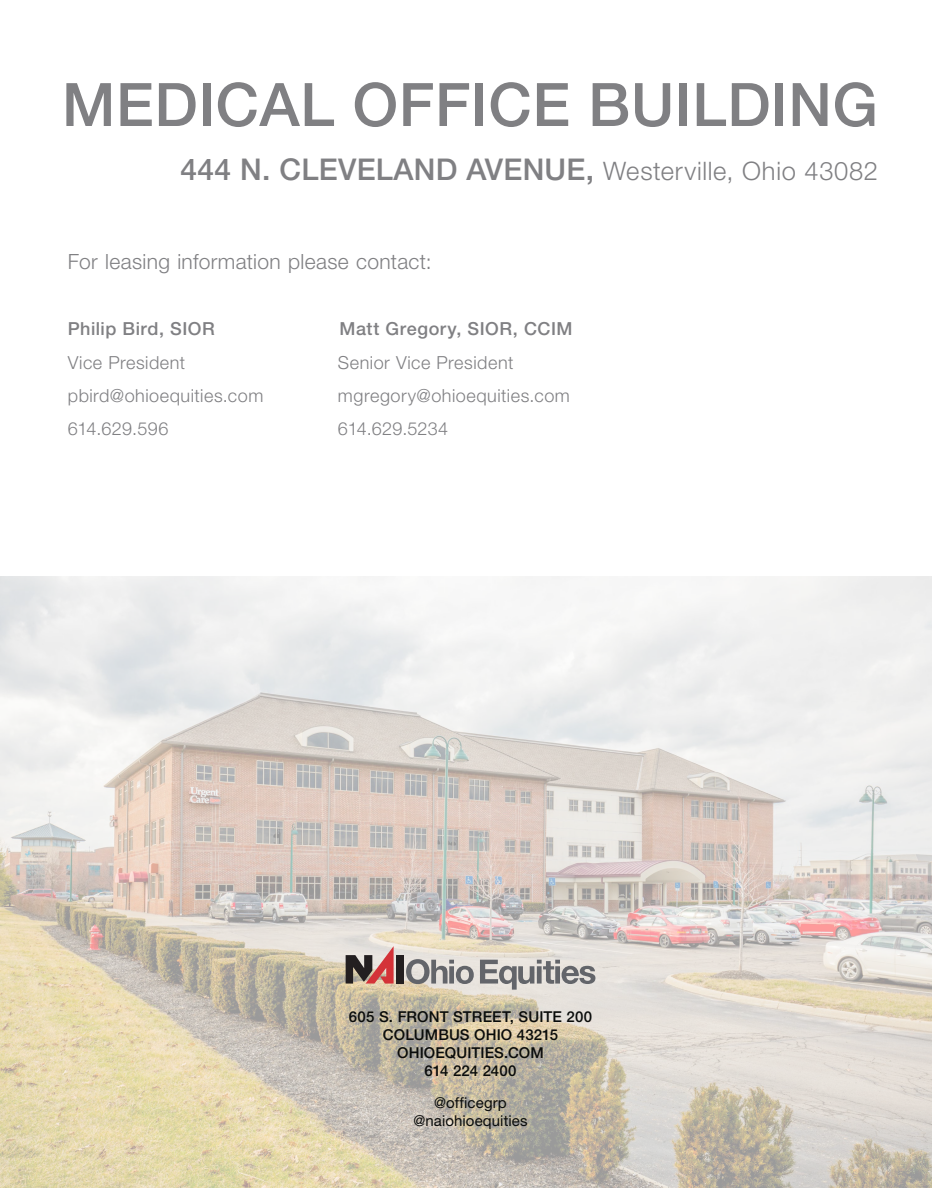
<style>
.page{position:relative;width:932px;height:1188px;background:#fff}
.page>*{position:absolute;margin:0;border:0;box-sizing:border-box;transform-origin:0 0}
.Helvetica_Condensed_20_pt-All_Caps{font:500 60px "Helvetica Neue LT Std";letter-spacing:.01em;color:#808083}
.Helvetica_Condensed_20_pt-All_Caps-2{font:500 30px "Helvetica Neue LT Std";letter-spacing:.01em;color:#808083}
.Body_-_White_Helvetica{font:300 21px "Helvetica Neue LT Std";letter-spacing:.02em;color:#808083}
.t1{font:300 18px "Helvetica Neue LT Std";letter-spacing:.03em;color:#808083}
.t2{font:500 18px "Helvetica Neue LT Std";letter-spacing:.03em;color:#808083}
.t3{font:300 18px "Helvetica Neue LT Std";letter-spacing:.005em;color:#808083}
.Body_-_White_Helvetica-2{font:500 15px/18px "Helvetica Neue LT Std";letter-spacing:.005em;color:#0a0c0b;text-align:center}
.Body_-_White_Helvetica-3{font:15px/18px "Helvetica Neue LT Std";letter-spacing:.005em;color:#0a0c0b;text-align:center}
.s1{font-weight:300;font-size:25.5px}
</style>
<div class="page">
<img style="left:1px;top:577px;width:931px;height:611px">
<div style="left:396px;top:955px;width:7px;height:29px;background:#231f20"></div>
<svg style="left:345px;top:946px;width:48px;height:38px;background:#a57a77"></svg>
<svg style="left:406px;top:959px;width:68px;height:25px;background:#a9a7a6"></svg>
<svg style="left:480px;top:960px;width:115px;height:30px;background:#b2b0ae"></svg>
<p class="Helvetica_Condensed_20_pt-All_Caps" style="left:62px;top:69px;width:817px">MEDICAL OFFICE BUILDING</p>
<p class="Helvetica_Condensed_20_pt-All_Caps-2" style="left:180px;top:151px;width:699px">444 N. CLEVELAND AVENUE, <span class="s1">Westerville, Ohio 43082</span></p>
<p class="Body_-_White_Helvetica" style="left:68px;top:249px;width:365px">For leasing information please contact:</p>
<p class="t2" style="left:68px;top:318px;width:148px">Philip Bird, SIOR</p>
<p class="t2" style="left:339px;top:318px;width:234px">Matt Gregory, SIOR, CCIM</p>
<p class="t1" style="left:68px;top:351px;width:119px">Vice President</p>
<p class="t1" style="left:338px;top:351px;width:177px">Senior Vice President</p>
<p class="t1" style="left:68px;top:385px;width:197px">pbird@ohioequities.com</p>
<p class="t1" style="left:338px;top:385px;width:233px">mgregory@ohioequities.com</p>
<p class="t1" style="left:68px;top:418px;width:102px">614.629.596</p>
<p class="t3" style="left:338px;top:418px;width:112px">614.629.5234</p>
<p class="Body_-_White_Helvetica-2" style="left:349px;top:1008px;width:245px">605 S. FRONT STREET, SUITE 200<br>COLUMBUS OHIO 43215<br>OHIOEQUITIES.COM<br>614 224 2400</p>
<p class="Body_-_White_Helvetica-3" style="left:413px;top:1093px;width:115px">@officegrp @naiohioequities</p>
</div>
